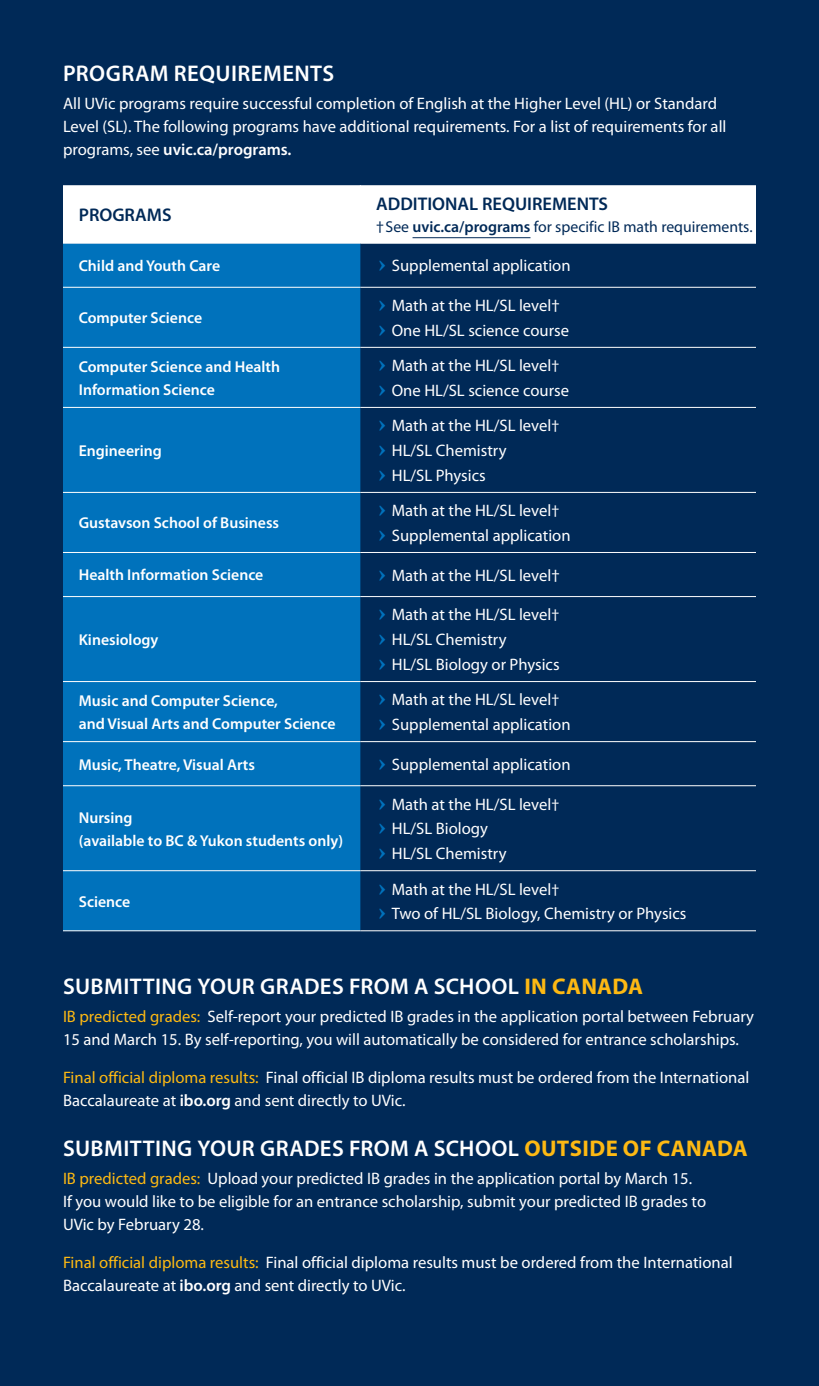
<style>
.page{position:relative;width:819px;height:1386px;background:#002957}
.page>*{position:absolute;margin:0;border:0;box-sizing:border-box;transform-origin:0 0}
.SUBHEAD_Small_Caps_R{font:600 22.75px "Myriad Pro";letter-spacing:.015em;color:#fff}
.TABLE_Headers{font:600 18.38px "Myriad Pro";color:#002957}
.PARAGRAPH_Reverse_9{font:16.62px/22.8px "Myriad Pro";color:#fff}
.TABLE_List{font:16.62px "Myriad Pro";color:#fff}
.TABLE_Text_Reverse{font:600 15.75px/22.8px "Myriad Pro";color:#fff}
.TABLE_Headers-2{font:15.75px "Myriad Pro";color:#002957}
.TABLE_Paragraph_Spac{font:600 15.75px/22.8px "Myriad Pro";color:#fff}
.s1{font-weight:600}
.s2{font-size:15.75px}
.s3{font-weight:700;color:#fdb913}
.s4{color:#fdb913}
</style>
<div class="page">
<div style="left:63px;top:185px;width:693px;height:58px;background:#fff"></div>
<div style="left:63px;top:244px;width:297px;height:686px;background:#0072bc"></div>
<hr style="left:360px;top:185px;width:1px;height:58px;background:#fff">
<hr style="left:63px;top:287px;width:297px;height:1px;background:#fff">
<hr style="left:360px;top:287px;width:396px;height:1px;background:#fff">
<hr style="left:63px;top:347px;width:297px;height:1px;background:#fff">
<hr style="left:360px;top:347px;width:396px;height:1px;background:#fff">
<hr style="left:63px;top:407px;width:297px;height:1px;background:#fff">
<hr style="left:360px;top:407px;width:396px;height:1px;background:#fff">
<hr style="left:63px;top:492px;width:297px;height:1px;background:#fff">
<hr style="left:360px;top:492px;width:396px;height:1px;background:#fff">
<hr style="left:63px;top:552px;width:297px;height:1px;background:#fff">
<hr style="left:360px;top:552px;width:396px;height:1px;background:#fff">
<hr style="left:63px;top:596px;width:297px;height:1px;background:#fff">
<hr style="left:360px;top:596px;width:396px;height:1px;background:#fff">
<hr style="left:63px;top:681px;width:297px;height:1px;background:#fff">
<hr style="left:360px;top:681px;width:396px;height:1px;background:#fff">
<hr style="left:63px;top:741px;width:297px;height:1px;background:#fff">
<hr style="left:360px;top:741px;width:396px;height:1px;background:#fff">
<hr style="left:63px;top:785px;width:297px;height:1px;background:#fff">
<hr style="left:360px;top:785px;width:396px;height:1px;background:#fff">
<hr style="left:63px;top:870px;width:297px;height:1px;background:#fff">
<hr style="left:360px;top:870px;width:396px;height:1px;background:#fff">
<hr style="left:63px;top:930px;width:297px;height:1px;background:#fff">
<hr style="left:360px;top:930px;width:396px;height:1px;background:#fff">
<hr style="left:63px;top:243px;width:297px;height:1px;background:#fff">
<hr style="left:360px;top:243px;width:396px;height:1px;background:#fff">
<hr style="left:413px;top:237px;width:117px;height:1px;background:#002957">
<h2 class="SUBHEAD_Small_Caps_R" style="left:63px;top:59px;width:273px">PROGRAM REQUIREMENTS</h2>
<p class="PARAGRAPH_Reverse_9" style="left:63px;top:92px;width:665px">All UVic programs require successful completion of English at the Higher Level (HL) or Standard<br>Level (SL). The following programs have additional requirements. For a list of requirements for all programs, see <span class="s1">uvic.ca/programs.</span></p>
<p class="TABLE_Headers" style="left:79px;top:203px;width:94px">PROGRAMS</p>
<p class="TABLE_Headers" style="left:376px;top:192px;width:234px">ADDITIONAL REQUIREMENTS</p>
<p class="TABLE_Headers-2" style="left:376px;top:217px;width:378px">†See <span class="s1">uvic.ca/programs</span> for specific IB math requirements.</p>
<p class="TABLE_Text_Reverse" style="left:79px;top:254px;width:143px">Child and Youth Care</p>
<p class="TABLE_List" style="left:392px;top:256px;width:180px">Supplemental application</p>
<p class="TABLE_Text_Reverse" style="left:79px;top:306px;width:125px">Computer Science</p>
<p class="TABLE_List" style="left:392px;top:295px;width:169px">Math at the HL/SL level†</p>
<p class="TABLE_List" style="left:392px;top:320px;width:179px">One HL/SL science course</p>
<p class="TABLE_Text_Reverse" style="left:79px;top:355px;width:203px">Computer Science and Health<br>Information Science</p>
<p class="TABLE_List" style="left:392px;top:355px;width:169px">Math at the HL/SL level<span class="s2">†</span></p>
<p class="TABLE_List" style="left:392px;top:380px;width:179px">One HL/SL science course</p>
<p class="TABLE_Text_Reverse" style="left:79px;top:439px;width:85px">Engineering</p>
<p class="TABLE_Text_Reverse" style="left:79px;top:511px;width:202px">Gustavson School of Business</p>
<p class="TABLE_List" style="left:392px;top:415px;width:169px">Math at the HL/SL level<span class="s2">†</span></p>
<p class="TABLE_List" style="left:392px;top:440px;width:116px">HL/SL Chemistry</p>
<p class="TABLE_List" style="left:392px;top:465px;width:95px">HL/SL Physics</p>
<p class="TABLE_List" style="left:392px;top:500px;width:169px">Math at the HL/SL level<span class="s2">†</span></p>
<p class="TABLE_List" style="left:392px;top:525px;width:180px">Supplemental application</p>
<p class="TABLE_Text_Reverse" style="left:79px;top:563px;width:186px">Health Information Science</p>
<p class="TABLE_List" style="left:392px;top:565px;width:169px">Math at the HL/SL level†</p>
<p class="TABLE_Text_Reverse" style="left:79px;top:628px;width:81px">Kinesiology</p>
<p class="TABLE_List" style="left:392px;top:605px;width:169px">Math at the HL/SL level<span class="s2">†</span></p>
<p class="TABLE_List" style="left:392px;top:629px;width:116px">HL/SL Chemistry</p>
<p class="TABLE_List" style="left:392px;top:654px;width:169px">HL/SL Biology or Physics</p>
<p class="TABLE_Text_Reverse" style="left:79px;top:689px;width:258px">Music and Computer Science,<br>and Visual Arts and Computer Science</p>
<p class="TABLE_List" style="left:392px;top:690px;width:169px">Math at the HL/SL level<span class="s2">†</span></p>
<p class="TABLE_List" style="left:392px;top:714px;width:180px">Supplemental application</p>
<p class="TABLE_Text_Reverse" style="left:79px;top:753px;width:178px">Music, Theatre, Visual Arts</p>
<p class="TABLE_List" style="left:392px;top:754px;width:180px">Supplemental application</p>
<p class="TABLE_Paragraph_Spac" style="left:79px;top:806px;width:266px">Nursing<br>(available to BC &amp; Yukon students only)</p>
<p class="TABLE_List" style="left:392px;top:794px;width:169px">Math at the HL/SL level<span class="s2">†</span></p>
<p class="TABLE_List" style="left:392px;top:819px;width:98px">HL/SL Biology</p>
<p class="TABLE_List" style="left:392px;top:844px;width:116px">HL/SL Chemistry</p>
<p class="TABLE_Text_Reverse" style="left:79px;top:890px;width:53px">Science</p>
<p class="TABLE_List" style="left:392px;top:879px;width:169px">Math at the HL/SL level<span class="s2">†</span></p>
<p class="TABLE_List" style="left:392px;top:904px;width:296px">Two of HL/SL Biology, Chemistry or Physics</p>
<h2 class="SUBHEAD_Small_Caps_R" style="left:63px;top:972px;width:581px">SUBMITTING YOUR GRADES FROM A SCHOOL <span class="s3">IN CANADA</span></h2>
<p class="PARAGRAPH_Reverse_9" style="left:63px;top:1005px;width:693px"><span class="s4">IB predicted grades:</span> Self-report your predicted IB grades in the application portal between February<br>15 and March 15. By self-reporting, you will automatically be considered for entrance scholarships.</p>
<p class="PARAGRAPH_Reverse_9" style="left:63px;top:1066px;width:688px"><span class="s4">Final official diploma results:</span> Final official IB diploma results must be ordered from the International<br>Baccalaureate at <span class="s1">ibo.org</span> and sent directly to UVic.</p>
<h2 class="SUBHEAD_Small_Caps_R" style="left:63px;top:1134px;width:686px">SUBMITTING YOUR GRADES FROM A SCHOOL <span class="s3">OUTSIDE OF CANADA</span></h2>
<p class="PARAGRAPH_Reverse_9" style="left:63px;top:1167px;width:645px"><span class="s4">IB predicted grades:</span> Upload your predicted IB grades in the application portal by March 15.<br>If you would like to be eligible for an entrance scholarship, submit your predicted IB grades to<br>UVic by February 28.</p>
<p class="PARAGRAPH_Reverse_9" style="left:63px;top:1251px;width:671px"><span class="s4">Final official diploma results:</span> Final official diploma results must be ordered from the International<br>Baccalaureate at <span class="s1">ibo.org</span> and sent directly to UVic.</p>
</div>
